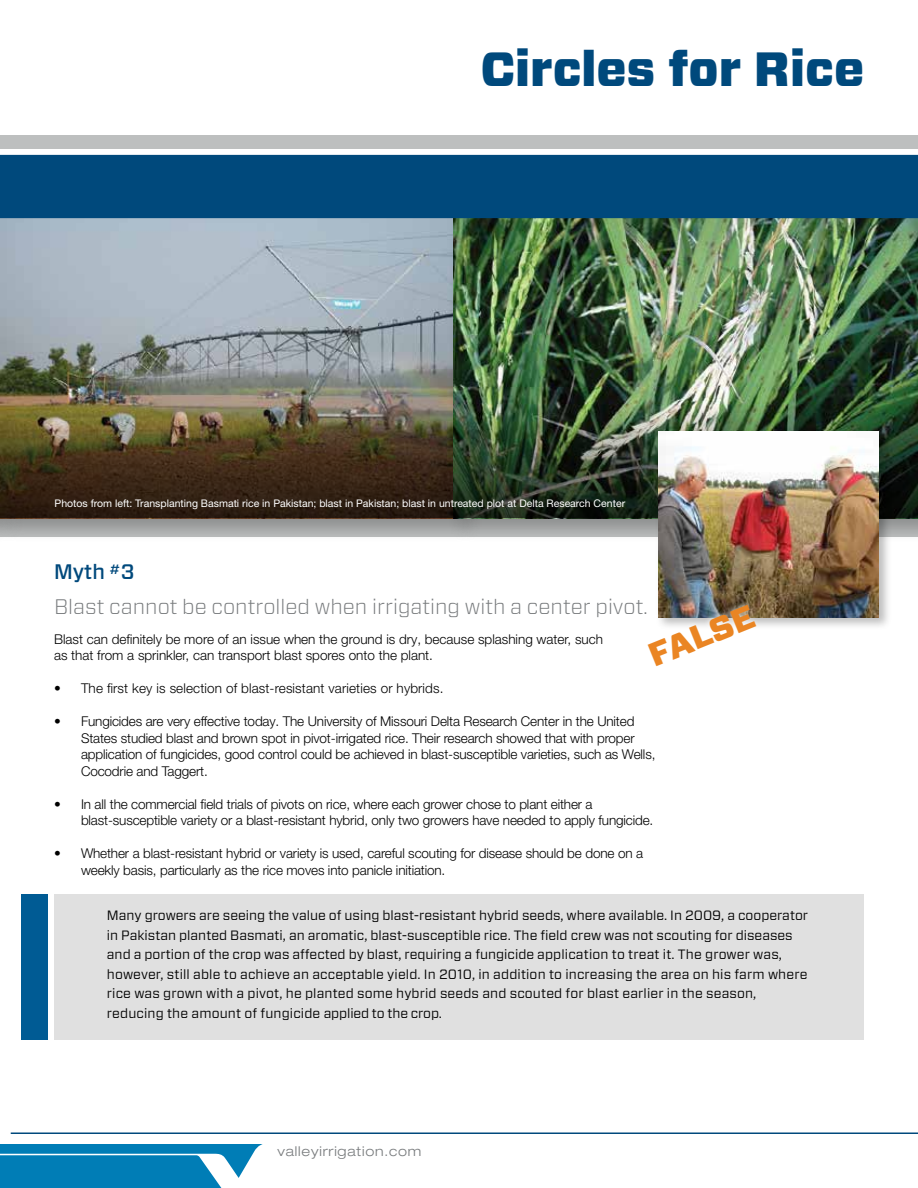
<style>
.page{position:relative;width:918px;height:1188px;background:#fff}
.page>*{position:absolute;margin:0;border:0;box-sizing:border-box;transform-origin:0 0}
.t1{font:900 48px "Forza";color:#00497c}
.t2{font:900 33px "Forza";color:#ea8523}
.t3{font:300 21px/35.4px "Forza";color:#787b7d}
.t4{font:300 13.5px/16.5px "Helvetica Neue LT Pro";letter-spacing:-.01em;color:#000}
.t5{font:13.5px/19.5px "Forza";color:#000}
.t6{font:300 13.5px "Helvetica Neue LT Pro";letter-spacing:.01em;color:#000}
.t7{font:300 expanded 13.5px "Helvetica Neue LT Pro";letter-spacing:.06em;color:#787b7d}
.t8{font:10.5px "Helvetica Neue LT Pro";color:#fff}
.s1{font-weight:500;color:#00497c}
</style>
<div class="page">
<div style="left:54px;top:894px;width:810px;height:146px;background:#e0e0e0"></div>
<div style="left:21px;top:894px;width:27px;height:146px;background:#005b94"></div>
<div style="left:0;top:136px;width:918px;height:13px;background:#bdbfbf"></div>
<div style="left:0;top:210px;width:483px;height:333px;background:#000;opacity:.26"></div>
<div style="left:448px;top:210px;width:470px;height:333px;background:#000;opacity:.26"></div>
<img style="left:454px;top:218px;width:464px;height:186px">
<img style="left:0;top:404px;width:918px;height:114px">
<div style="left:655px;top:428px;width:237px;height:203px;background:#000;opacity:.26"></div>
<img style="left:659px;top:431px;width:220px;height:186px">
<div style="left:0;top:155px;width:918px;height:63px;background:#00497c"></div>
<svg style="left:0;top:1144px;width:263px;height:44px;background:#2891c1"></svg>
<hr style="left:11px;top:1132px;width:907px;height:2px;background:#00497c">
<img style="left:655px;top:597px;width:109px;height:34px">
<h1 class="t1" style="left:481px;top:37px;width:385px">Circles for Rice</h1>
<p class="t8" style="left:55px;top:497px;width:572px">Photos from left: Transplanting Basmati rice in Pakistan; blast in Pakistan; blast in untreated plot at Delta Research Center</p>
<h3 class="t3" style="left:54px;top:553px;width:595px"><span class="s1">Myth</span> <sup>#</sup><span class="s1">3<br></span>Blast cannot be controlled when irrigating with a center pivot.</h3>
<p class="t4" style="left:54px;top:630px;width:551px">Blast can definitely be more of an issue when the ground is dry, because splashing water, such as that from a sprinkler, can transport blast spores onto the plant.</p>
<p class="t6" style="left:54px;top:680px;width:391px">• The first key is selection of blast-resistant varieties or hybrids.</p>
<p class="t4" style="left:81px;top:713px;width:576px;text-indent:-27px">• Fungicides are very effective today. The University of Missouri Delta Research Center in the United States studied blast and brown spot in pivot-irrigated rice. Their research showed that with proper application of fungicides, good control could be achieved in blast-susceptible varieties, such as Wells, Cocodrie and Taggert.</p>
<p class="t4" style="left:81px;top:795px;width:574px;text-indent:-27px">• In all the commercial field trials of pivots on rice, where each grower chose to plant either a blast-susceptible variety or a blast-resistant hybrid, only two growers have needed to apply fungicide.</p>
<p class="t4" style="left:81px;top:845px;width:564px;text-indent:-27px">• Whether a blast-resistant hybrid or variety is used, careful scouting for disease should be done on a weekly basis, particularly as the rice moves into panicle initiation.</p>
<p class="t5" style="left:107px;top:906px;width:703px">Many growers are seeing the value of using blast-resistant hybrid seeds, where available. In 2009, a cooperator in Pakistan planted Basmati, an aromatic, blast-susceptible rice. The field crew was not scouting for diseases and a portion of the crop was affected by blast, requiring a fungicide application to treat it. The grower was, however, still able to achieve an acceptable yield. In 2010, in addition to increasing the area on his farm where rice was grown with a pivot, he planted some hybrid seeds and scouted for blast earlier in the season, reducing the amount of fungicide applied to the crop.</p>
<h2 class="t2" style="left:642px;top:636px;width:113px;rotate:-22deg">FALSE</h2>
<p class="t7" style="left:278px;top:1143px;width:145px">valleyirrigation.com</p>
</div>
